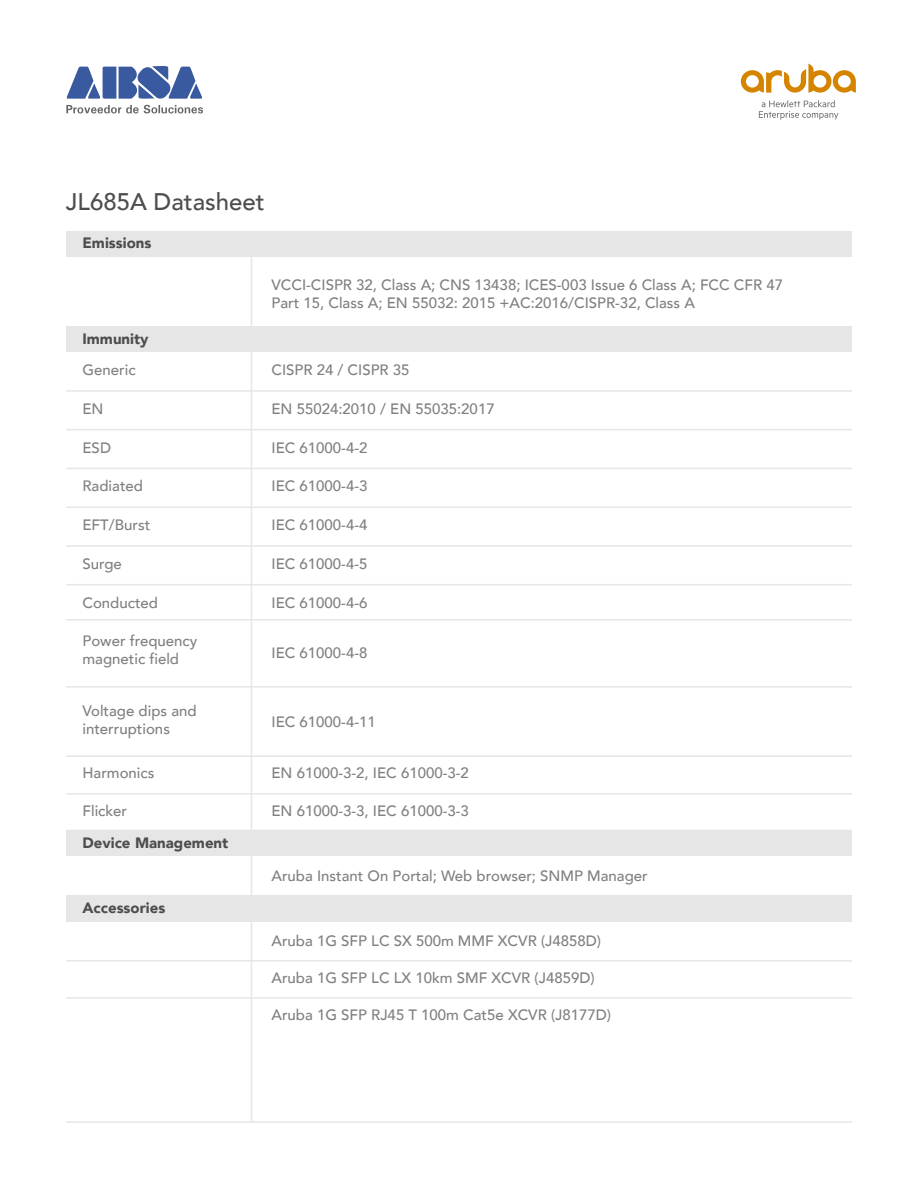
<style>
.page{position:relative;width:918px;height:1188px;background:#fff}
.page>*{position:absolute;margin:0;border:0;box-sizing:border-box;transform-origin:0 0}
.t1{font:500 24px "Avenir";color:#4d4d4d}
.t2{font:500 15px/18px "Avenir";color:#808080}
.t3{font:900 15px "Avenir";color:#4d4d4d}
</style>
<div class="page">
<svg style="left:66px;top:66px;width:137px;height:47px"></svg>
<svg style="left:759px;top:100px;width:79px;height:20px"></svg>
<svg style="left:741px;top:64px;width:115px;height:29px"></svg>
<div style="left:66px;top:231px;width:786px;height:26px;background:#e6e6e6"></div>
<div style="left:66px;top:326px;width:786px;height:26px;background:#e6e6e6"></div>
<hr style="left:66px;top:390px;width:786px;height:2px;background:#e6e6e6">
<hr style="left:66px;top:895px;width:786px;height:1px;background:#e6e6e6">
<hr style="left:66px;top:429px;width:786px;height:1px;background:#e6e6e6">
<hr style="left:66px;top:468px;width:786px;height:1px;background:#e6e6e6">
<hr style="left:66px;top:506px;width:786px;height:2px;background:#e6e6e6">
<hr style="left:66px;top:545px;width:786px;height:2px;background:#e6e6e6">
<hr style="left:66px;top:686px;width:786px;height:2px;background:#e6e6e6">
<hr style="left:66px;top:755px;width:786px;height:2px;background:#e6e6e6">
<hr style="left:66px;top:584px;width:786px;height:1px;background:#e6e6e6">
<hr style="left:66px;top:793px;width:786px;height:2px;background:#e6e6e6">
<hr style="left:66px;top:619px;width:786px;height:2px;background:#e6e6e6">
<hr style="left:251px;top:231px;width:1px;height:891px;background:#e6e6e6">
<div style="left:66px;top:830px;width:786px;height:26px;background:#e6e6e6"></div>
<hr style="left:66px;top:960px;width:786px;height:2px;background:#e6e6e6">
<hr style="left:66px;top:997px;width:786px;height:2px;background:#e6e6e6">
<hr style="left:66px;top:1121px;width:786px;height:2px;background:#e6e6e6">
<div style="left:66px;top:896px;width:786px;height:25px;background:#e6e6e6"></div>
<h1 class="t1" style="left:66px;top:181px;width:200px">JL685A Datasheet</h1>
<p class="t3" style="left:83px;top:230px;width:70px">Emissions</p>
<p class="t3" style="left:83px;top:326px;width:68px">Immunity</p>
<p class="t2" style="left:272px;top:275px;width:513px">VCCI-CISPR 32, Class A; CNS 13438; ICES-003 Issue 6 Class A; FCC CFR 47<br>Part 15, Class A; EN 55032: 2015 +AC:2016/CISPR-32, Class A</p>
<p class="t2" style="left:82px;top:360px;width:55px">Generic</p>
<p class="t2" style="left:272px;top:360px;width:140px">CISPR 24 / CISPR 35</p>
<p class="t2" style="left:83px;top:399px;width:23px">EN</p>
<p class="t2" style="left:272px;top:399px;width:225px">EN 55024:2010 / EN 55035:2017</p>
<p class="t2" style="left:83px;top:438px;width:30px">ESD</p>
<p class="t2" style="left:272px;top:438px;width:97px">IEC 61000-4-2</p>
<p class="t2" style="left:83px;top:476px;width:62px">Radiated</p>
<p class="t2" style="left:272px;top:476px;width:97px">IEC 61000-4-3</p>
<p class="t2" style="left:83px;top:515px;width:69px">EFT/Burst</p>
<p class="t2" style="left:272px;top:515px;width:97px">IEC 61000-4-4</p>
<p class="t2" style="left:83px;top:554px;width:41px">Surge</p>
<p class="t2" style="left:272px;top:554px;width:97px">IEC 61000-4-5</p>
<p class="t2" style="left:83px;top:593px;width:77px">Conducted</p>
<p class="t2" style="left:82px;top:631px;width:116px">Power frequency magnetic field</p>
<p class="t2" style="left:82px;top:701px;width:116px">Voltage dips and interruptions</p>
<p class="t2" style="left:272px;top:593px;width:97px">IEC 61000-4-6</p>
<p class="t2" style="left:272px;top:643px;width:97px">IEC 61000-4-8</p>
<p class="t2" style="left:272px;top:712px;width:106px">IEC 61000-4-11</p>
<p class="t2" style="left:83px;top:763px;width:73px">Harmonics</p>
<p class="t2" style="left:272px;top:763px;width:199px">EN 61000-3-2, IEC 61000-3-2</p>
<p class="t2" style="left:83px;top:801px;width:46px">Flicker</p>
<p class="t2" style="left:272px;top:801px;width:199px">EN 61000-3-3, IEC 61000-3-3</p>
<p class="t3" style="left:83px;top:830px;width:147px">Device Management</p>
<p class="t3" style="left:83px;top:895px;width:84px">Accessories</p>
<p class="t2" style="left:272px;top:866px;width:378px">Aruba Instant On Portal; Web browser; SNMP Manager</p>
<p class="t2" style="left:272px;top:931px;width:331px">Aruba 1G SFP LC SX 500m MMF XCVR (J4858D)</p>
<p class="t2" style="left:272px;top:968px;width:325px">Aruba 1G SFP LC LX 10km SMF XCVR (J4859D)</p>
<p class="t2" style="left:272px;top:1005px;width:341px">Aruba 1G SFP RJ45 T 100m Cat5e XCVR (J8177D)</p>
</div>
